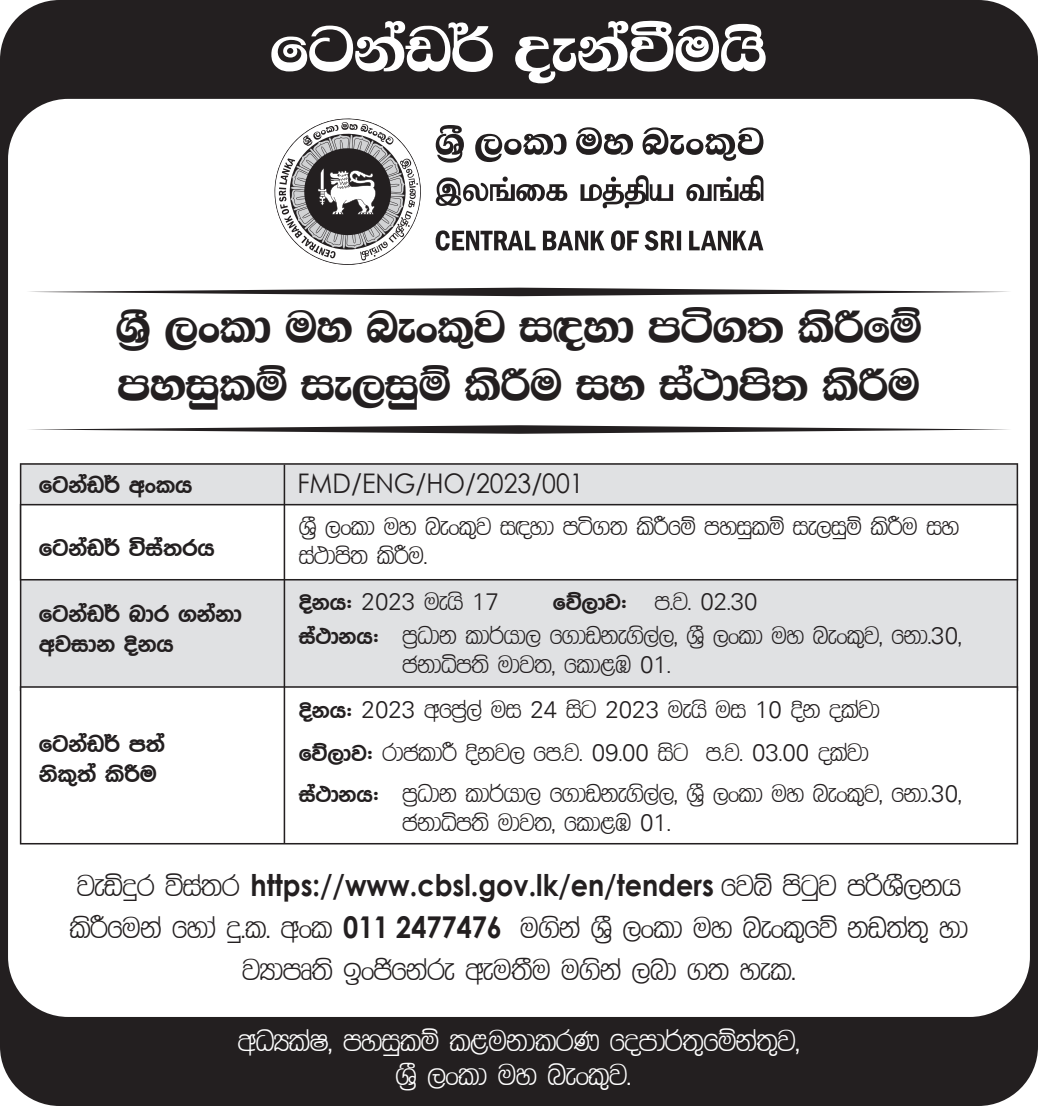
<style>
.page{position:relative;width:1038px;height:1106px;background:#fff}
.page>*{position:absolute;margin:0;border:0;box-sizing:border-box;transform-origin:0 0}
.t1{font:68.4px "FM Samanthax";color:#fff}
.t2{font:47.7px/57px "FM Samanthax";color:#231f20}
.t3{font:700 30px "Century Gothic";color:#231f20;scale:.9 1}
.t4{font:29.1px/42px "FM Rashmeex";color:#231f20;text-align:center}
.t5{font:29.1px/34.8px "FM Rashmeex";color:#fff;text-align:center}
.t6{font:27px "Century Gothic";color:#231f20;scale:.92 1}
.t7{font:25.2px/30.3px "FM Ganganeex";color:#231f20}
.t8{font:24.3px/42px "FM Rashmeex";color:#231f20}
.s1{font-family:"FM Ganganeex"}
.s2{font-family:"FM Rashmeex";font-weight:400;font-size:29.1px}
.s3{font-family:"Century Gothic";font-weight:700;font-size:30px}
</style>
<div class="page">
<div style="left:0;top:0;width:1037px;height:1106px;background:#231f20;border-radius:60px"></div>
<div style="left:8px;top:99px;width:1021px;height:918px;background:#fff;border-radius:60px"></div>
<svg style="left:274px;top:118px;width:489px;height:147px"></svg>
<div style="left:20px;top:463px;width:998px;height:223px;background:#e0e1e3"></div>
<svg style="left:20px;top:504px;width:998px;height:76px"></svg>
<svg style="left:20px;top:686px;width:998px;height:158px"></svg>
<hr style="left:284px;top:465px;width:1px;height:378px;background:#231f20">
<svg style="left:29px;top:425px;width:980px;height:9px"></svg>
<svg style="left:29px;top:288px;width:980px;height:8px"></svg>
<h1 class="t1" style="left:271px;top:16px;width:540px">fgkav¾ oekaùuhs</h1>
<h2 class="t2" style="left:116px;top:300px;width:807px">Y%S,xld uy nexl=j i|yd má.; lsÍfï myiqlï ie,iqï lsÍu iy ia:dms; lsÍu</h2>
<p class="t7" style="left:39px;top:470px;width:155px">fgkav¾ wxlh</p>
<p class="t6" style="left:297px;top:465px;width:312px">FMD/ENG/HO/2023/001</p>
<p class="t7" style="left:39px;top:533px;width:177px">fgkav¾ úia;rh</p>
<p class="t8" style="left:299px;top:512px;width:661px;line-height:29.1px">Y%S,XLD UY NEXL=J I|YD MÁ.; LSÍFÏ MYIQLÏ IE,IQÏ LSÍU IY<br>IA:DMS; LSÍU'</p>
<p class="t7" style="left:39px;top:599px;width:204px">fgkav¾ ndr .kakd wjidk Èkh</p>
<p class="t7" style="left:39px;top:729px;width:128px">fgkav¾ m;a ksl=;a lsÍu</p>
<p class="t8" style="left:299px;top:580px;width:201px"><span class="s1">Èkh(</span> 2023 UEHS17</p>
<p class="t8" style="left:299px;top:584px;width:664px;line-height:34.2px;text-indent:254px"><span class="s1">fõ,dj(</span> M'J' 02'30<br><span class="s1">ia:dkh(</span> M%ODK LD¾HD, F.DVKE.S,A," Y%S,XLD UY NEXL=J" FKD'30"</p>
<p class="t8" style="left:402px;top:644px;width:269px">CKDÊM;SUDJ;" FLD&lt;U 01'</p>
<p class="t8" style="left:299px;top:688px;width:664px"><span class="s1">Èkh(</span> 2023 WFMA%,A UI 24 ISG 2023 UEHSUI 10 ÈK OLAJD<br><span class="s1">fõ,dj(</span> RDCLDÍ ÈKJ, FM'J' 09'00 ISG M'J' 03'00 OLAJD<br><span class="s1">ia:dkh(</span> M%ODK LD¾HD, F.DVKE.S,A," Y%S,XLD UY NEXL=J" FKD'30"</p>
<p class="t8" style="left:402px;top:802px;width:269px">CKDÊM;SUDJ;" FLD&lt;U 01'</p>
<p class="t3" style="left:77px;top:862px;width:983px"><span class="s2">JEÄŸR ÚIA;R</span> https://www.cbsl.gov.lk/en/tenders <span class="s2">FJÍ MSGQJ MßYS,KH</span></p>
<p class="t4" style="left:70px;top:906px;width:900px">LSÍFUKA FYDA Ÿ'L' WXL <span class="s3">011 2477476</span> U.SKA Y%S,XLD UY NEXL=FÕ KV;A;= YD<br>JHDMD;SBXÐFKARE WEU;SU U.SKA ,ND .; YEL'</p>
<p class="t5" style="left:238px;top:1023px;width:563px">WOHLAI" MYIQLÏ L&lt;UKDLRK FOMD¾;=FÏKA;=J"<br>Y%S,XLD UY NEXL=J'</p>
</div>
